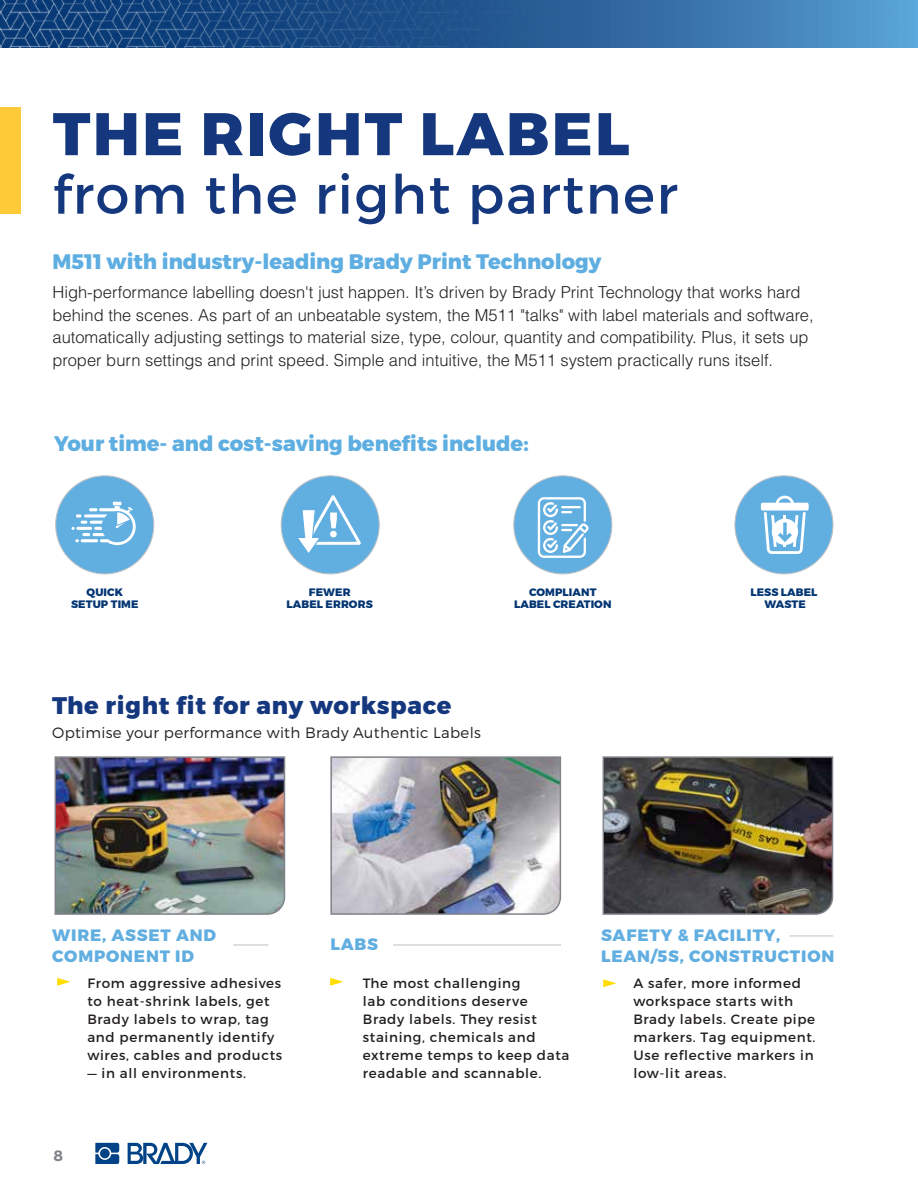
<style>
.page{position:relative;width:918px;height:1188px;background:#fff}
.page>*{position:absolute;margin:0;border:0;box-sizing:border-box;transform-origin:0 0}
.t1{font:800 60px "Montserrat";letter-spacing:.04em;color:#14377d}
.t2{font:54px "Montserrat";letter-spacing:.03em;color:#14377d}
.t3{font:800 24px "Montserrat";letter-spacing:.03em;color:#14377d}
.t4{font:800 21px "Montserrat";color:#5eaee1}
.t5{font:300 16.5px/22.5px "Helvetica LT Std";color:#231f20}
.t6{font:800 16.5px/21px "Montserrat";letter-spacing:.05em;color:#61aee1}
.t7{font:300 15px "Montserrat";letter-spacing:.02em;color:#231f20}
.t8{font:700 15px "Montserrat";color:#80848a}
.t9{font:13.5px/18px "Montserrat";letter-spacing:.05em;color:#231f20}
.t10{font:800 10.8px/12px "Montserrat";letter-spacing:.01em;color:#043673;text-align:center}
</style>
<div class="page">
<svg style="left:330px;top:978px;width:13px;height:8px"></svg>
<svg style="left:603px;top:979px;width:13px;height:8px"></svg>
<svg style="left:57px;top:978px;width:13px;height:8px"></svg>
<div style="left:735px;top:476px;width:98px;height:98px;background:#61aee1;border-radius:50%"></div>
<svg style="left:761px;top:496px;width:48px;height:58px"></svg>
<div style="left:56px;top:476px;width:98px;height:98px;background:#61aee1;border-radius:50%"></div>
<svg style="left:71px;top:502px;width:65px;height:43px"></svg>
<hr style="left:76px;top:527px;width:16px;height:3px;background:#fff;border-radius:2px">
<div style="left:281px;top:476px;width:98px;height:98px;background:#61aee1;border-radius:50%"></div>
<svg style="left:298px;top:495px;width:63px;height:58px"></svg>
<div style="left:514px;top:476px;width:98px;height:98px;background:#61aee1;border-radius:50%"></div>
<svg style="left:538px;top:497px;width:51px;height:61px"></svg>
<hr style="left:393px;top:944px;width:168px;height:2px;background:#a6abb0">
<hr style="left:789px;top:935px;width:44px;height:2px;background:#a6abb0">
<hr style="left:233px;top:944px;width:35px;height:2px;background:#a6abb0">
<img style="left:602px;top:756px;width:232px;height:159px">
<img style="left:54px;top:756px;width:232px;height:159px">
<img style="left:330px;top:756px;width:232px;height:159px">
<div style="left:0;top:107px;width:21px;height:107px;background:#ffca38"></div>
<svg style="left:95px;top:1143px;width:24px;height:21px"></svg>
<div style="left:100px;top:1149px;width:10px;height:9px;background:#014386;border-radius:50%"></div>
<svg style="left:128px;top:1143px;width:79px;height:21px"></svg>
<img style="left:0;top:0;width:918px;height:48px">
<h1 class="t1" style="left:53px;top:107px;width:578px">THE RIGHT LABEL</h1>
<h2 class="t2" style="left:52px;top:173px;width:627px">from the right partner</h2>
<h3 class="t4" style="left:52px;top:252px;width:551px">M511 with industry-leading Brady Print Technology</h3>
<p class="t5" style="left:52px;top:283px;width:763px">High-performance labelling doesn't just happen. It’s driven by Brady Print Technology that works hard behind the scenes. As part of an unbeatable system, the M511 "talks" with label materials and software, automatically adjusting settings to material size, type, colour, quantity and compatibility. Plus, it sets up proper burn settings and print speed. Simple and intuitive, the M511 system practically runs itself.</p>
<h3 class="t4" style="left:54px;top:434px;width:476px">Your time- and cost-saving benefits include:</h3>
<p class="t10" style="left:71px;top:587px;width:69px">QUICK<br>SETUP TIME</p>
<p class="t10" style="left:750px;top:587px;width:69px">LESS LABEL<br>WASTE</p>
<p class="t10" style="left:287px;top:587px;width:88px">FEWER<br>LABEL ERRORS</p>
<p class="t10" style="left:514px;top:587px;width:99px">COMPLIANT<br>LABEL CREATION</p>
<h3 class="t3" style="left:52px;top:695px;width:401px">The right fit for any workspace</h3>
<p class="t7" style="left:52px;top:726px;width:430px">Optimise your performance with Brady Authentic Labels</p>
<p class="t6" style="left:52px;top:926px;width:165px">WIRE, ASSET AND<br>COMPONENT ID</p>
<p class="t9" style="left:87px;top:975px;width:196px">From aggressive adhesives to heat-shrink labels, get<br>Brady labels to wrap, tag and permanently identify wires, cables and products</p>
<p class="t9" style="left:87px;top:1065px;width:160px">— in all environments.</p>
<p class="t8" style="left:54px;top:1149px;width:11px">8</p>
<p class="t6" style="left:330px;top:935px;width:49px">LABS</p>
<p class="t6" style="left:601px;top:926px;width:235px">SAFETY &amp; FACILITY,<br>LEAN/5S, CONSTRUCTION</p>
<p class="t9" style="left:363px;top:975px;width:208px">The most challenging<br>lab conditions deserve<br>Brady labels. They resist staining, chemicals and extreme temps to keep data readable and scannable.</p>
<p class="t9" style="left:633px;top:975px;width:184px">A safer, more informed workspace starts with<br>Brady labels. Create pipe markers. Tag equipment.<br>Use reflective markers in low-lit areas.</p>
</div>
